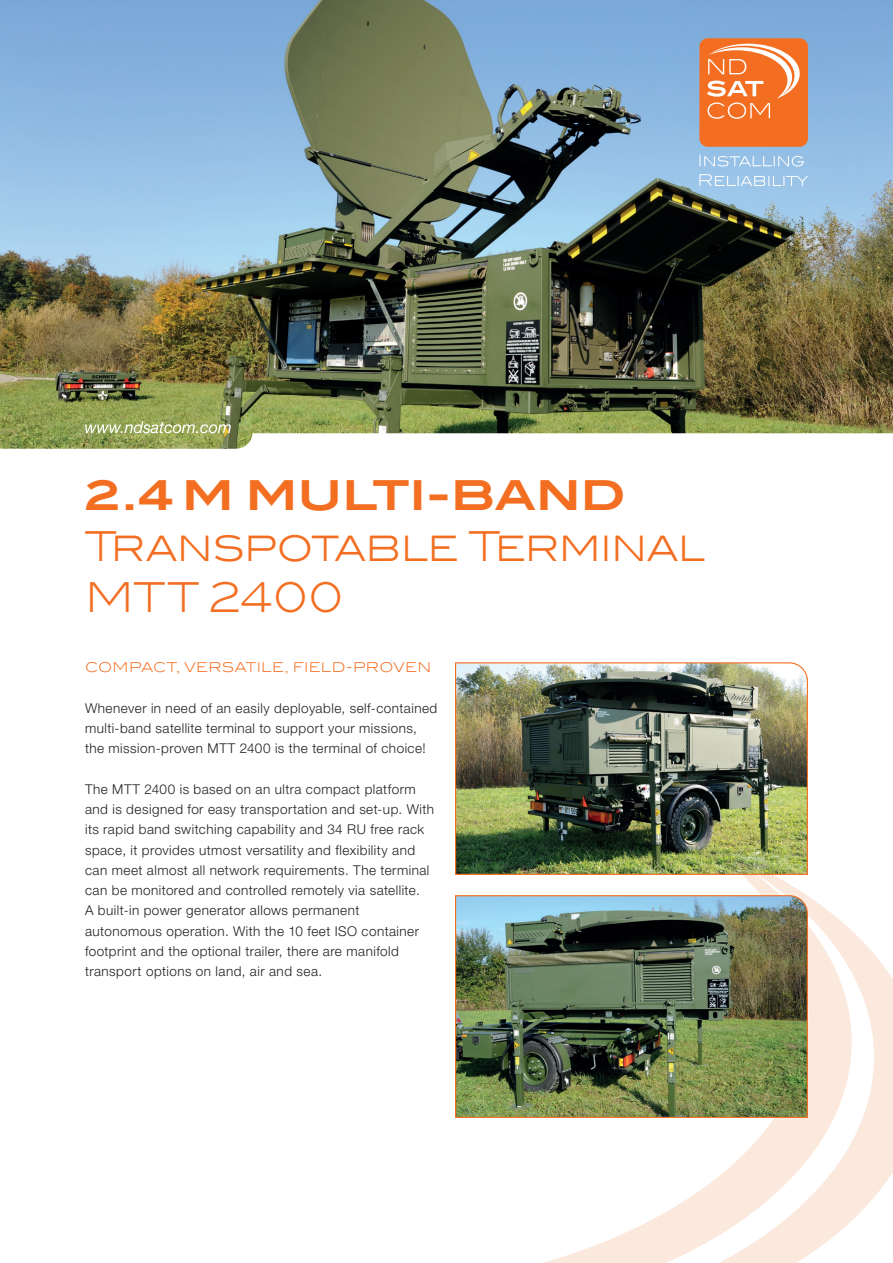
<style>
.page{position:relative;width:893px;height:1263px;background:#fff}
.page>*{position:absolute;margin:0;border:0;box-sizing:border-box;transform-origin:0 0}
.t1{font:300 41.25px "ITC Blair";letter-spacing:-.02em;color:#f36e21}
.t2{font:700 41.25px "ITC Blair";letter-spacing:-.01em;color:#f36e21}
.Copytext_Helv_light_9pt_schwarz{font:300 13.5px/20.2px "Helvetica Neue LT Pro";letter-spacing:.035em;color:#231f20}
.Subhead_1_ITC_light_9pt_orange{font:300 13.5px "ITC Blair";letter-spacing:.025em;color:#f36e21}
</style>
<div class="page">
<svg style="left:543px;top:875px;width:350px;height:388px"></svg>
<img style="left:0;top:0;width:893px;height:449px">
<svg style="left:85px;top:421px;width:146px;height:12px"></svg>
<div style="left:699px;top:38px;width:109px;height:109px;background:#f36e21;border-radius:8px"></div>
<svg style="left:707px;top:44px;width:93px;height:75px"></svg>
<svg style="left:699px;top:174px;width:109px;height:12px"></svg>
<svg style="left:699px;top:154px;width:105px;height:13px"></svg>
<img style="left:455px;top:662px;width:353px;height:213px">
<img style="left:455px;top:894px;width:353px;height:224px">
<p class="t2" style="left:85px;top:469px;width:543px">2.4 M MULTI-BAND</p>
<p class="t1" style="left:85px;top:522px;width:621px">Transpotable Terminal</p>
<p class="t1" style="left:85px;top:573px;width:260px">MTT 2400</p>
<p class="Subhead_1_ITC_light_9pt_orange" style="left:85px;top:660px;width:348px">COMPACT, VERSATILE, FIELD-PROVEN</p>
<p class="Copytext_Helv_light_9pt_schwarz" style="left:85px;top:698px;width:354px">Whenever in need of an easily deployable, self-contained multi-band satellite terminal to support your missions, the mission-proven MTT 2400 is the terminal of choice!</p>
<p class="Copytext_Helv_light_9pt_schwarz" style="left:85px;top:779px;width:350px">The MTT 2400 is based on an ultra compact platform and is designed for easy transportation and set-up. With its rapid band switching capability and 34 RU free rack space, it provides utmost versatility and flexibility and can meet almost all network requirements. The terminal can be monitored and controlled remotely via satellite.</p>
<p class="Copytext_Helv_light_9pt_schwarz" style="left:85px;top:900px;width:336px">A built-in power generator allows permanent autonomous operation. With the 10 feet ISO container footprint and the optional trailer, there are manifold transport options on land, air and sea.</p>
</div>
